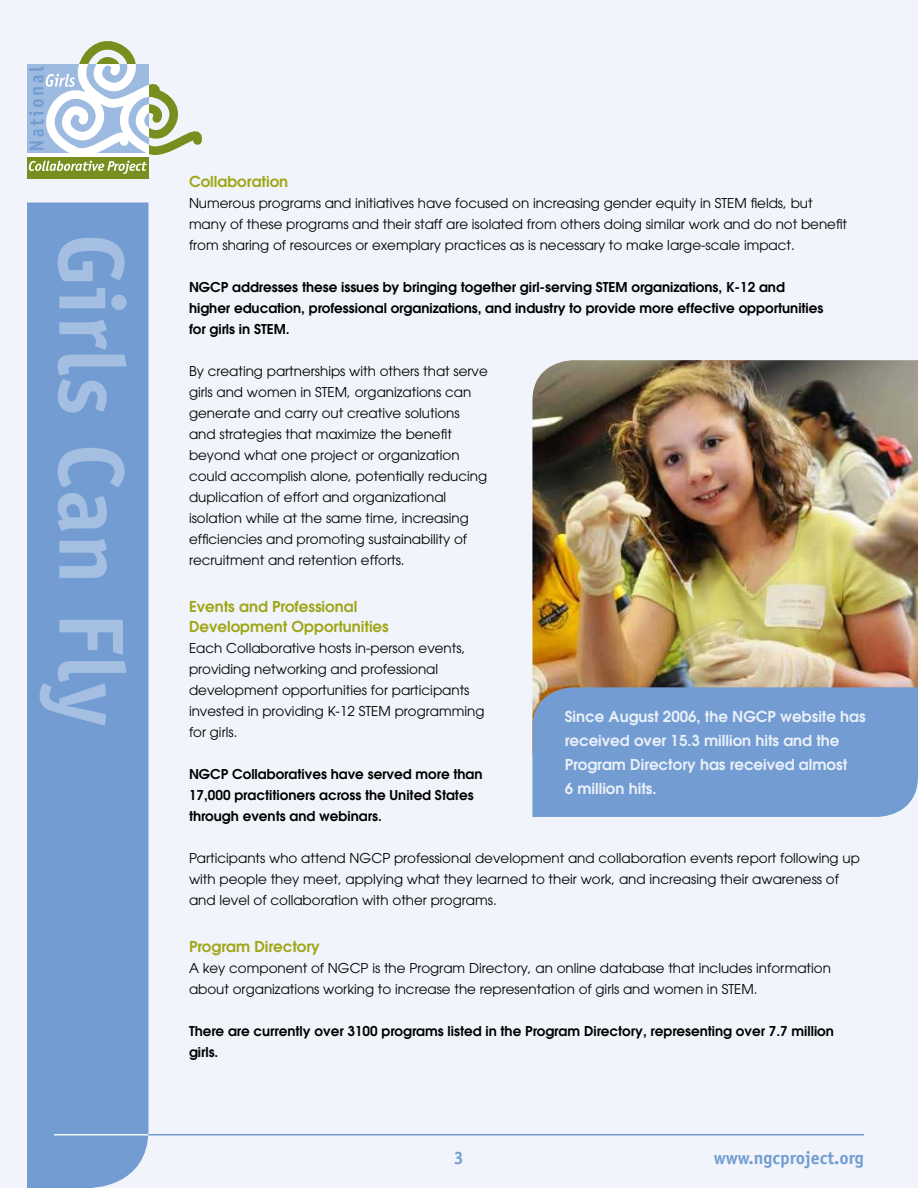
<style>
.page{position:relative;width:918px;height:1188px;background:#f1f5fb}
.page>*{position:absolute;margin:0;border:0;box-sizing:border-box;transform-origin:0 0}
.t1{font:700 93px "Officina Sans";color:#a4bfe2}
.t2{font:700 18px "Officina Sans";color:#739dd2}
.t3{font:600 15px/24px "Avant Garde";color:#eaf0f8}
.t4{font:600 15px/19.5px "Avant Garde";color:#9fa617}
.t5{font:13.5px/21px "Avant Garde";color:#000}
.t6{font:600 13.5px/21px "Avant Garde";color:#000}
</style>
<div class="page">
<img style="left:532px;top:360px;width:386px;height:327px">
<div style="left:532px;top:687px;width:386px;height:130px;background:#739dd2"></div>
<div style="left:27px;top:202px;width:121px;height:986px;background:#739dd2"></div>
<div style="left:27px;top:156px;width:122px;height:22px;background:#788e1e"></div>
<svg style="left:29px;top:41px;width:173px;height:133px"></svg>
<hr style="left:27px;top:153px;width:122px;height:3px;background:#fff">
<hr style="left:54px;top:1134px;width:810px;height:2px;background:#739dd2">
<hr style="left:54px;top:1134px;width:94px;height:2px;background:#f1f5fb">
<h1 class="t1" style="left:149px;top:233px;width:496px;rotate:90deg">Girls Can Fly</h1>
<p class="t4" style="left:189px;top:172px;width:101px">Collaboration</p>
<p class="t5" style="left:189px;top:193px;width:660px">Numerous programs and initiatives have focused on increasing gender equity in STEM fields, but many of these programs and their staff are isolated from others doing similar work and do not benefit from sharing of resources or exemplary practices as is necessary to make large-scale impact.</p>
<p class="t6" style="left:189px;top:276px;width:636px">NGCP addresses these issues by bringing together girl-serving STEM organizations, K-12 and higher education, professional organizations, and industry to provide more effective opportunities for girls in STEM.</p>
<p class="t5" style="left:189px;top:361px;width:300px">By creating partnerships with others that serve girls and women in STEM, organizations can generate and carry out creative solutions and strategies that maximize the benefit beyond what one project or organization could accomplish alone, potentially reducing duplication of effort and organizational isolation while at the same time, increasing efficiencies and promoting sustainability of recruitment and retention efforts.</p>
<p class="t4" style="left:189px;top:597px;width:201px">Events and Professional<br>Development Opportunities</p>
<p class="t5" style="left:189px;top:637px;width:297px">Each Collaborative hosts in-person events, providing networking and professional development opportunities for participants invested in providing K-12 STEM programming for girls.</p>
<p class="t6" style="left:189px;top:763px;width:295px">NGCP Collaboratives have served more than<br>17,000 practitioners across the United States through events and webinars.</p>
<p class="t5" style="left:189px;top:847px;width:672px">Participants who attend NGCP professional development and collaboration events report following up with people they meet, applying what they learned to their work, and increasing their awareness of and level of collaboration with other programs.</p>
<p class="t4" style="left:189px;top:936px;width:133px">Program Directory</p>
<p class="t5" style="left:189px;top:957px;width:643px">A key component of NGCP is the Program Directory, an online database that includes information about organizations working to increase the representation of girls and women in STEM.</p>
<p class="t6" style="left:189px;top:1020px;width:646px">There are currently over 3100 programs listed in the Program Directory, representing over 7.7 million girls.</p>
<p class="t3" style="left:565px;top:704px;width:302px">Since August 2006, the NGCP website has received over 15.3 million hits and the Program Directory has received almost<br>6 million hits.</p>
<h2 class="t2" style="left:454px;top:1147px;width:12px">3</h2>
<h2 class="t2" style="left:714px;top:1147px;width:152px">www.ngcproject.org</h2>
</div>
